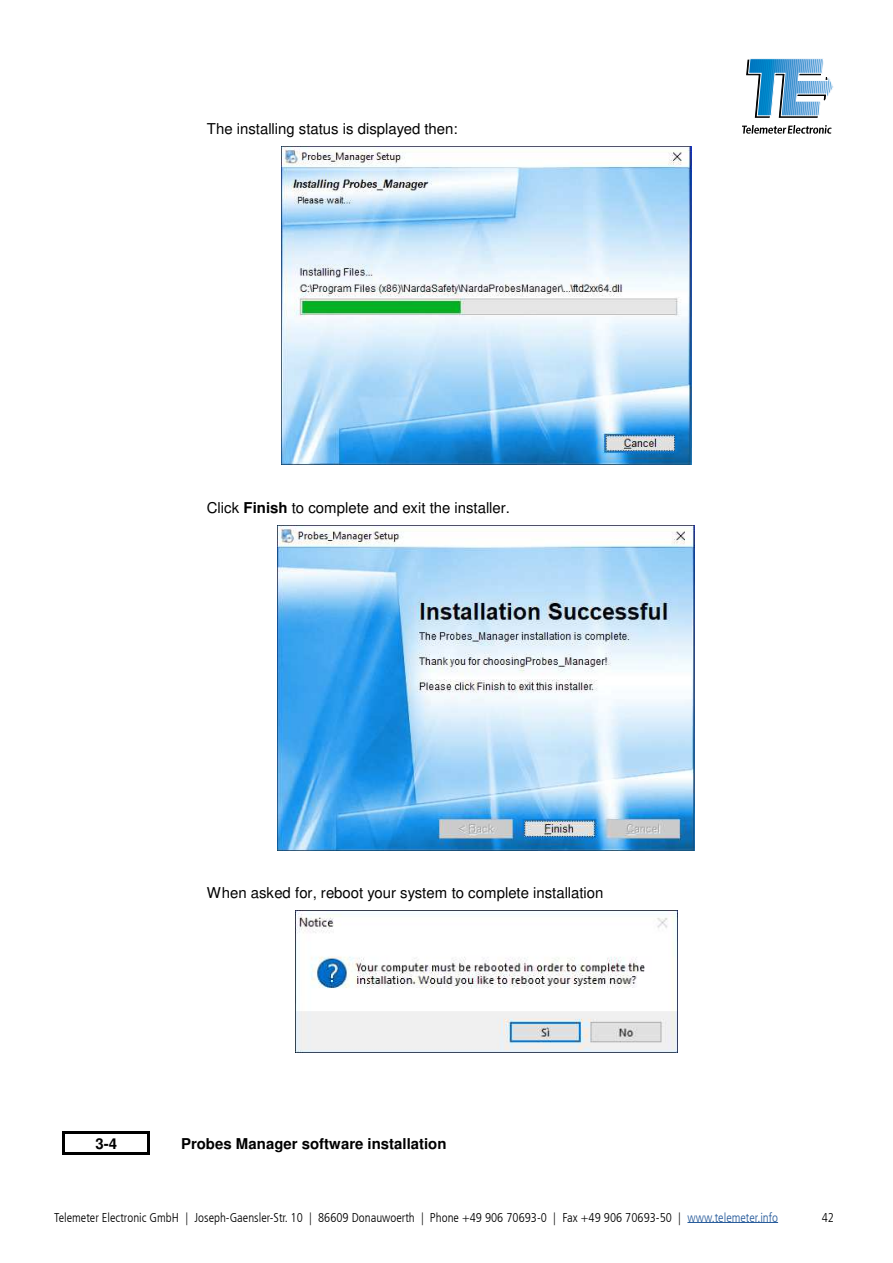
<style>
.page{position:relative;width:893px;height:1263px;background:#fff}
.page>*{position:absolute;margin:0;border:0;box-sizing:border-box;transform-origin:0 0}
.t1{font:15px "Helvetica";color:#000}
.t2{font:700 15px "Helvetica";color:#000}
.t3{font:300 condensed 12.75px "Frutiger LT Com";color:#000}
.s1{font-weight:700}
.s2{color:#275b9b}
</style>
<div class="page">
<svg style="left:742px;top:125px;width:89px;height:9px"></svg>
<svg style="left:746px;top:58px;width:88px;height:60px"></svg>
<hr style="left:687px;top:1222px;width:91px;height:1px;background:#275b9b">
<hr style="left:65px;top:1131px;width:83px;height:2px;background:#000">
<hr style="left:63px;top:1133px;width:2px;height:20px;background:#000">
<hr style="left:65px;top:1153px;width:83px;height:2px;background:#000">
<hr style="left:148px;top:1133px;width:2px;height:20px;background:#000">
<img style="left:281px;top:146px;width:410px;height:319px">
<img style="left:278px;top:525px;width:417px;height:325px">
<img style="left:295px;top:910px;width:382px;height:142px">
<p class="t1" style="left:207px;top:123px;width:252px">The installing status is displayed then:</p>
<p class="t1" style="left:207px;top:502px;width:305px">Click <span class="s1">Finish</span> to complete and exit the installer.</p>
<p class="t1" style="left:207px;top:887px;width:398px">When asked for, reboot your system to complete installation</p>
<p class="t2" style="left:95px;top:1138px;width:23px">3-4</p>
<p class="t2" style="left:181px;top:1138px;width:267px">Probes Manager software installation</p>
<p class="t3" style="left:54px;top:1210px;width:726px">Telemeter Electronic GmbH | Joseph-Gaensler-Str. 10 | 86609 Donauwoerth | Phone +49 906 70693-0 | Fax +49 906 70693-50 | <span class="s2">www.telemeter.info</span></p>
<p class="t3" style="left:822px;top:1210px;width:14px">42</p>
</div>
